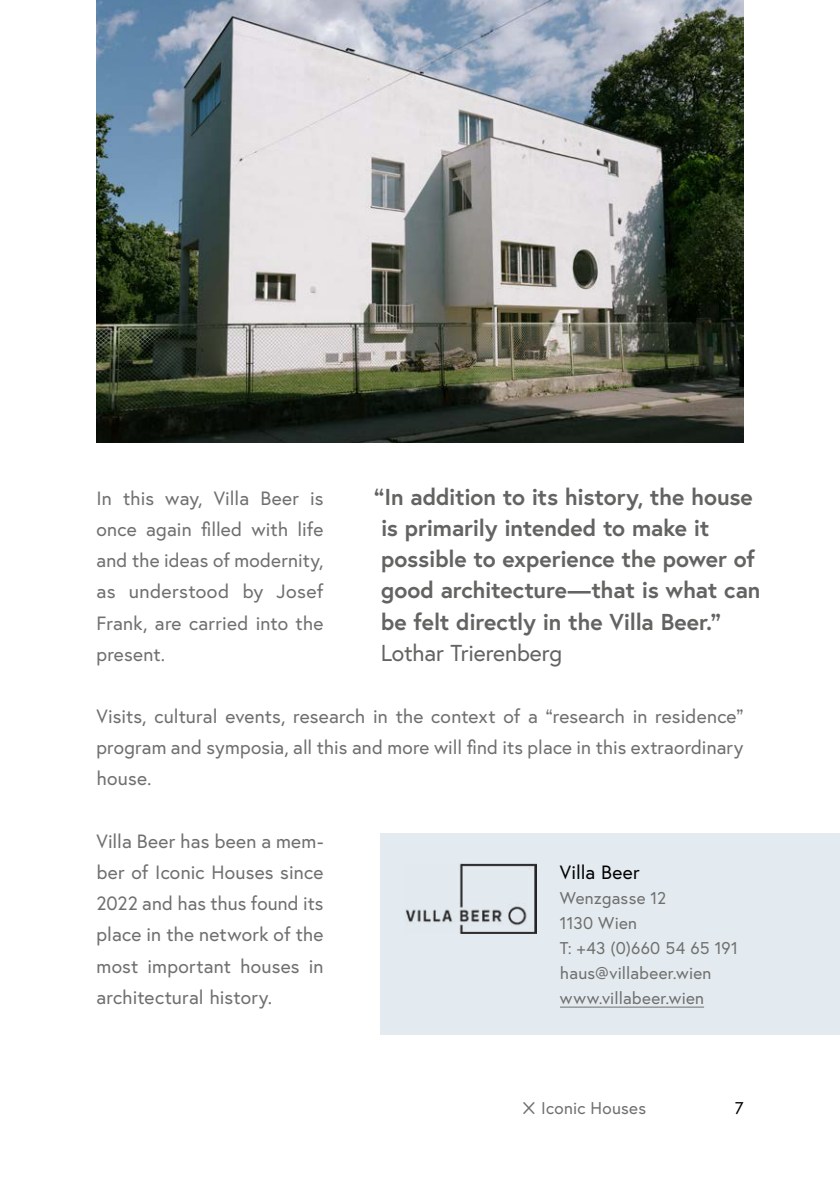
<style>
.page{position:relative;width:840px;height:1191px;background:#fff}
.page>*{position:absolute;margin:0;border:0;box-sizing:border-box;transform-origin:0 0}
.t1{font:700 23px/31.2px "Europa Austria";letter-spacing:-.01em;color:#636362}
.p_Abstand_danach_ENG{font:19.2px/31.2px "Europa Austria";letter-spacing:.01em;color:#6f6f6e;text-align:justify}
.t2{font:19.2px "Europa Austria";letter-spacing:.01em;color:#000}
.p_Bildbeschriftung{font:17px "Europa Austria";letter-spacing:.015em;color:#6f6f6e}
.t3{font:17px "Europa Austria";color:#000}
.s1{font-weight:400}
</style>
<div class="page">
<div style="left:380px;top:833px;width:459px;height:202px;background:#e4ebf0"></div>
<img style="left:96px;top:0;width:647px;height:442px">
<img style="left:405px;top:863px;width:131px;height:70px">
<hr style="left:559px;top:1006px;width:144px;height:1px;background:#6f6f6e">
<p class="p_Abstand_danach_ENG" style="left:96px;top:482px;width:228px">In this way, Villa Beer is once again filled with life and the ideas of modernity, as understood by Josef Frank, are carried into the present.</p>
<p class="t1" style="left:374px;top:480px;width:387px">“In addition to its history, the house is primarily intended to make it possible to experience the power of good architecture—that is what can be felt directly in the Villa Beer.”<br><span class="s1">Lothar Trierenberg</span></p>
<p class="p_Abstand_danach_ENG" style="left:96px;top:700px;width:648px">Visits, cultural events, research in the context of a “research in residence” program and symposia, all this and more will find its place in this extraordinary house.</p>
<p class="p_Abstand_danach_ENG" style="left:96px;top:825px;width:228px">Villa Beer has been a mem&shy;ber of Iconic Houses since 2022 and has thus found its place in the network of the most important houses in architectural history.</p>
<p class="t2" style="left:559px;top:860px;width:81px">Villa Beer</p>
<p class="p_Bildbeschriftung" style="left:559px;top:887px;width:108px">Wenzgasse 12</p>
<p class="p_Bildbeschriftung" style="left:559px;top:912px;width:79px">1130 Wien</p>
<p class="p_Bildbeschriftung" style="left:559px;top:937px;width:179px">T: +43 (0)660 54 65 191</p>
<p class="p_Bildbeschriftung" style="left:559px;top:962px;width:153px">haus@villabeer.wien</p>
<p class="p_Bildbeschriftung" style="left:559px;top:987px;width:145px">www.villabeer.wien</p>
<p class="p_Bildbeschriftung" style="left:521px;top:1096px;width:126px">✗ Iconic Houses</p>
<p class="t3" style="left:734px;top:1096px;width:10px">7</p>
</div>
